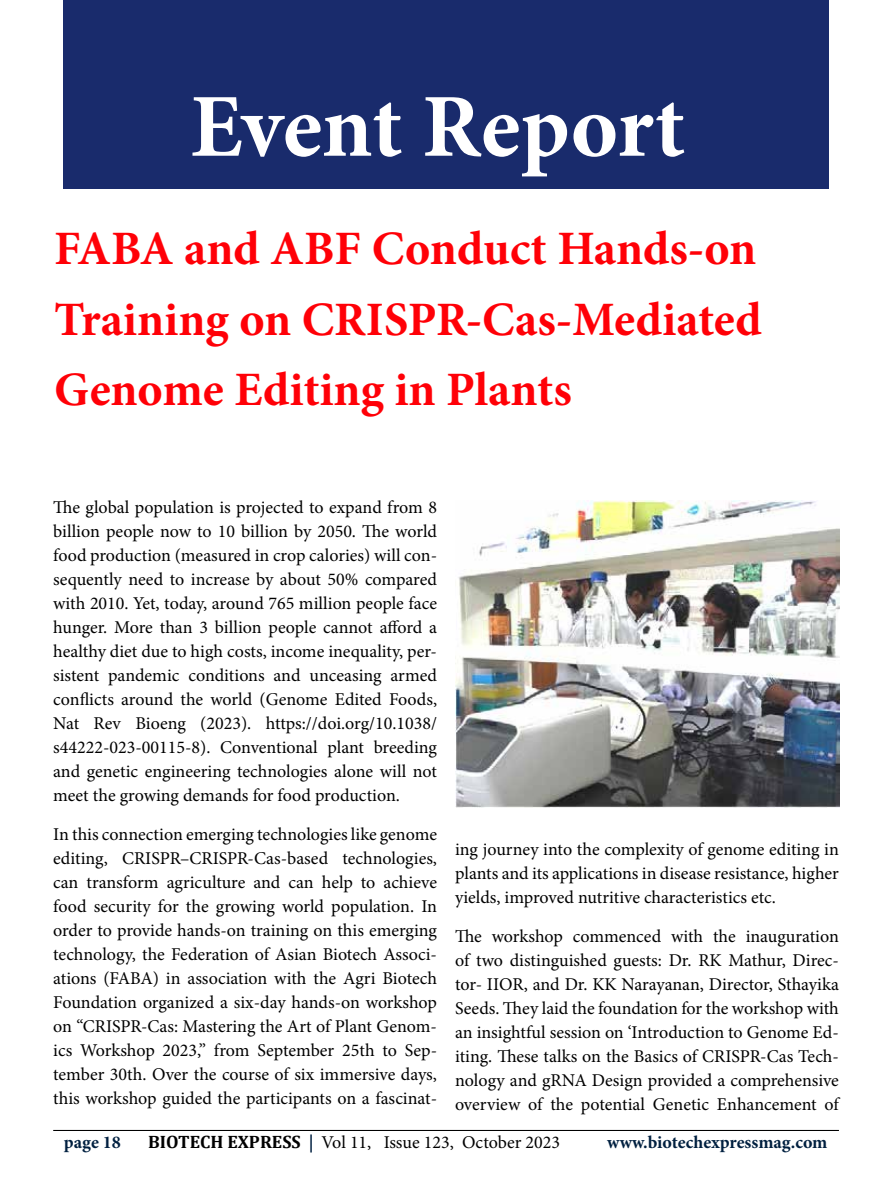
<style>
.page{position:relative;width:893px;height:1188px;background:#fff}
.page>*{position:absolute;margin:0;border:0;box-sizing:border-box;transform-origin:0 0}
.t1{font:700 90px "Minion Pro";letter-spacing:-.005em;color:#fff}
.t2{font:700 48px/70.2px "Minion Pro";color:#ff0007;text-align:justify}
.t3{font:18px/24px "Minion Pro";color:#000;text-align:justify}
.t4{font:700 18px "Minion Pro";color:#002040}
.s1{font-family:"Cambria";font-weight:700}
.s2{font-weight:700;color:#002040}
</style>
<div class="page">
<hr style="left:53px;top:1130px;width:785px;height:1px;background:#000">
<div style="left:63px;top:0;width:764px;height:189px;background:#192b6c"></div>
<img style="left:455px;top:500px;width:384px;height:307px">
<h1 class="t1" style="left:190px;top:64px;width:496px">Event Report</h1>
<h2 class="t2" style="left:54px;top:213px;width:708px">FABA and ABF Conduct Hands-on Training on CRISPR-Cas-Mediated Genome Editing in Plants</h2>
<p class="t3" style="left:53px;top:496px;width:385px">The global population is projected to expand from 8 billion people now to 10 billion by 2050. The world food production (measured in crop calories) will con&shy;sequently need to increase by about 50% compared with 2010. Yet, today, around 765 million people face hunger. More than 3 billion people cannot afford a healthy diet due to high costs, income inequality, per&shy;sistent pandemic conditions and unceasing armed conflicts around the world (Genome Edited Foods, Nat Rev Bioeng (2023). https://doi.org/10.1038/ s44222-023-00115-8). Conventional plant breeding and genetic engineering technologies alone will not meet the growing demands for food production.</p>
<p class="t3" style="left:53px;top:823px;width:385px">In this connection emerging technologies like genome editing, CRISPR–CRISPR-Cas-based technologies, can transform agriculture and can help to achieve food security for the growing world population. In order to provide hands-on training on this emerging technology, the Federation of Asian Biotech Associ&shy;ations (FABA) in association with the Agri Biotech Foundation organized a six-day hands-on workshop on “CRISPR-Cas: Mastering the Art of Plant Genom&shy;ics Workshop 2023,” from September 25th to Sep&shy;tember 30th. Over the course of six immersive days, this workshop guided the participants on a fascinat-</p>
<p class="t3" style="left:455px;top:838px;width:385px">ing journey into the complexity of genome editing in plants and its applications in disease resistance, higher yields, improved nutritive characteristics etc.</p>
<p class="t3" style="left:455px;top:925px;width:385px">The workshop commenced with the inauguration of two distinguished guests: Dr. RK Mathur, Direc&shy;tor- IIOR, and Dr. KK Narayanan, Director, Sthayika Seeds. They laid the foundation for the workshop with an insightful session on ‘Introduction to Genome Ed&shy;iting. These talks on the Basics of CRISPR-Cas Tech&shy;nology and gRNA Design provided a comprehensive overview of the potential Genetic Enhancement of</p>
<p class="t4" style="left:64px;top:1130px;width:59px">page 18</p>
<p class="t3" style="left:148px;top:1130px;width:413px"><span class="s1">BIOTECH EXPRESS</span> <span class="s2">|</span> Vol 11, Issue 123, October 2023</p>
<p class="t4" style="left:607px;top:1130px;width:222px">www.biotechexpressmag.com</p>
</div>
